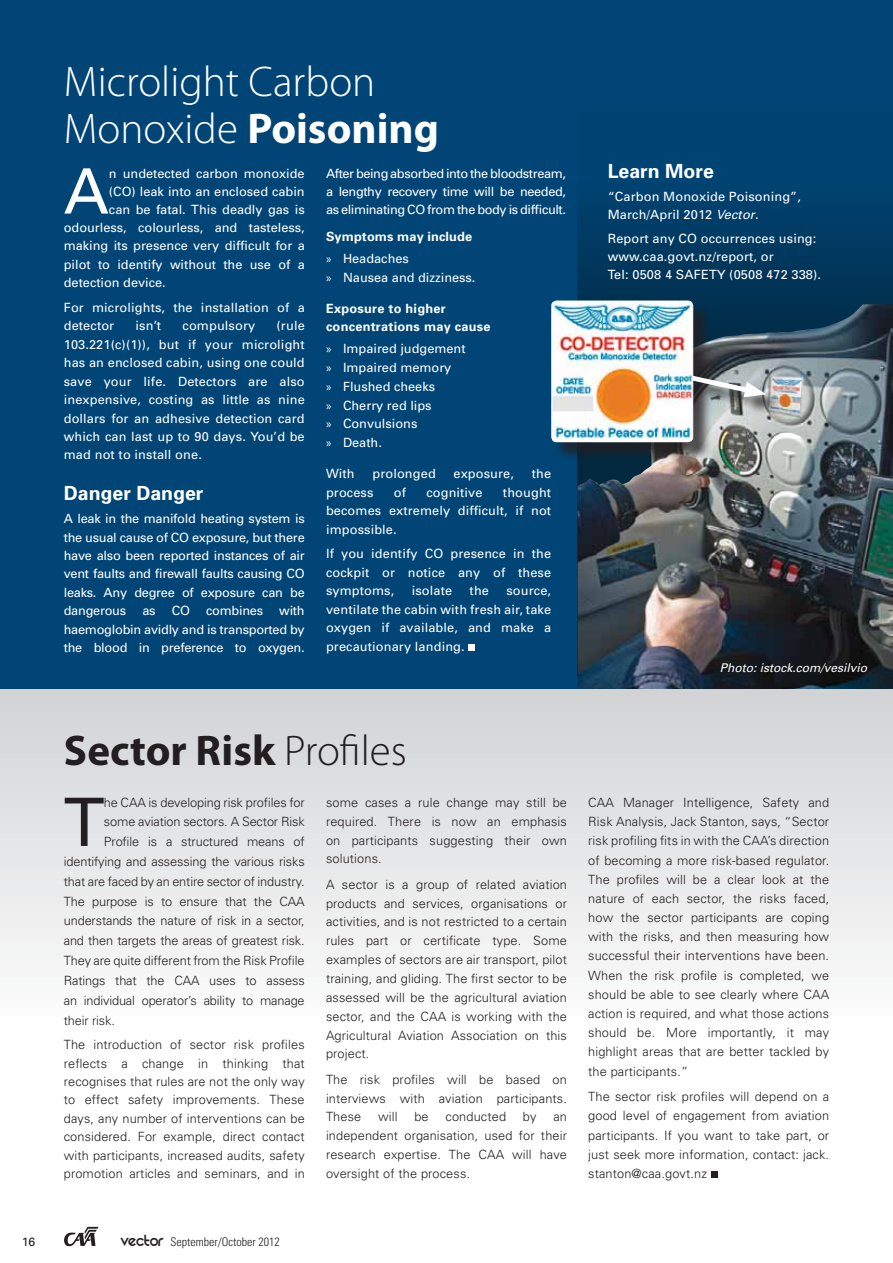
<style>
.page{position:relative;width:893px;height:1263px;background:#fff}
.page>*{position:absolute;margin:0;border:0;box-sizing:border-box;transform-origin:0 0}
.t1{font:66.75px "Univers";color:#231f20}
.t2{font:62.55px "Univers";color:#fff}
.t3{font:300 43.05px/46.5px "Myriad Pro";color:#fff}
.t4{font:700 43.05px "Myriad Pro";color:#231f20}
.t5{font:700 19.5px "Univers";color:#fff}
.t6{font:300 12.75px/19.2px "Univers";color:#231f20;text-align:justify}
.t7{font:12.75px/18.5px "Univers";color:#fff;text-align:justify}
.t8{font:700 12.75px/21.8px "Univers";letter-spacing:.02em;color:#fff}
.t9{font:12.75px "Univers";letter-spacing:-.02em;color:#fff}
.t10{font:300 condensed 12px "Univers";color:#231f20}
.t11{font:italic 12px "Univers";color:#fff}
.t12{font:12px "Univers";color:#231f20}
.s1{font-weight:700}
.s2{font-family:"Myriad Pro";font-weight:400}
.s3{font-weight:400}
.s4{font-family:"Myriad Pro"}
.s5{font-style:italic}
.s6{font-weight:300}
.s7{font-family:"REZ";font-weight:400;font-stretch:normal;font-size:18px}
</style>
<div class="page">
<div style="left:0;top:0;width:893px;height:699px;background:#004575"></div>
<svg style="left:578px;top:210px;width:315px;height:94px;fill:#00385d"></svg>
<div style="left:468px;top:644px;width:7px;height:7px;background:#fff"></div>
<img style="left:578px;top:304px;width:315px;height:385px">
<div style="left:553px;top:303px;width:159px;height:158px;background:#231f20;opacity:.75"></div>
<img style="left:551px;top:300px;width:142px;height:142px">
<div style="left:695px;top:379px;width:88px;height:36px;background:#231f20;opacity:.75"></div>
<svg style="left:687px;top:372px;width:79px;height:25px;background:#9ea3a5"></svg>
<div style="left:0;top:689px;width:893px;height:333px;background:linear-gradient(to bottom,#d1d3d4,#fcfcfd)"></div>
<div style="left:711px;top:1171px;width:7px;height:7px;background:#231f20"></div>
<svg style="left:64px;top:1227px;width:34px;height:19px"></svg>
<h3 class="t3" style="left:64px;top:58px;width:377px">Microlight Carbon<br>Monoxide <span class="s1">Poisoning</span></h3>
<h2 class="t2" style="left:64px;top:152px;width:47px">A</h2>
<p class="t7" style="left:109px;top:164px;width:197px">n undetected carbon monoxide</p>
<p class="t7" style="left:326px;top:164px;width:241px">After being absorbed into the bloodstream, a lengthy recovery time will be needed, as eliminating CO from the body is difficult.</p>
<p class="t8" style="left:326px;top:225px;width:148px">Symptoms may include <span class="s2">»</span> <span class="s3">Headaches</span></p>
<p class="t7" style="left:326px;top:268px;width:151px"><span class="s4">»</span> Nausea and dizziness.</p>
<p class="t8" style="left:326px;top:299px;width:166px;line-height:18.5px">Exposure to higher concentrations may cause</p>
<p class="t7" style="left:326px;top:339px;width:141px;line-height:18.9px;text-align:left"><span class="s4">»</span> Impaired judgement <span class="s4">»</span> Impaired memory<br><span class="s4">»</span> Flushed cheeks<br><span class="s4">»</span> Cherry red lips<br><span class="s4">»</span> Convulsions<br><span class="s4">»</span> Death.</p>
<p class="t7" style="left:326px;top:464px;width:30px">With</p>
<p class="t7" style="left:372px;top:464px;width:65px">prolonged</p>
<p class="t7" style="left:453px;top:464px;width:62px">exposure,</p>
<p class="t7" style="left:532px;top:464px;width:21px">the</p>
<p class="t7" style="left:326px;top:483px;width:49px">process</p>
<p class="t7" style="left:394px;top:483px;width:14px">of</p>
<p class="t7" style="left:426px;top:483px;width:58px">cognitive</p>
<p class="t7" style="left:109px;top:182px;width:197px">(CO) leak into an enclosed cabin</p>
<p class="t7" style="left:109px;top:200px;width:197px">can be fatal. This deadly gas is</p>
<p class="t7" style="left:64px;top:218px;width:242px">odourless, colourless, and tasteless,</p>
<p class="t7" style="left:64px;top:236px;width:242px">making its presence very difficult for a</p>
<p class="t7" style="left:64px;top:255px;width:242px">pilot to identify without the use of a</p>
<p class="t7" style="left:64px;top:273px;width:104px">detection device.</p>
<p class="t7" style="left:64px;top:298px;width:242px">For microlights, the installation of a detector</p>
<p class="t7" style="left:64px;top:316px;width:242px;text-indent:213px">(rule 103.221(c)(1)), but if your microlight has an enclosed cabin, using one could save your life. Detectors are also inexpensive, costing as little as nine dollars for an adhesive detection card which can last up to 90 days. You’d be mad not to install one.</p>
<h3 class="t5" style="left:64px;top:481px;width:141px">Danger Danger</h3>
<p class="t7" style="left:64px;top:509px;width:242px">A leak in the manifold heating system is the usual cause of CO exposure, but there have also been reported instances of air vent faults and firewall faults causing CO leaks. Any degree of exposure can be dangerous</p>
<p class="t7" style="left:136px;top:316px;width:27px">isn’t</p>
<p class="t7" style="left:183px;top:316px;width:74px">compulsory</p>
<p class="t7" style="left:326px;top:483px;width:227px;text-indent:177px">thought becomes extremely difficult, if not impossible.</p>
<p class="t7" style="left:326px;top:544px;width:227px">If you identify CO presence in the cockpit or notice any of these symptoms,</p>
<p class="t7" style="left:412px;top:581px;width:42px">isolate</p>
<p class="t7" style="left:470px;top:581px;width:21px">the</p>
<p class="t7" style="left:326px;top:581px;width:227px;text-indent:180px">source, ventilate the cabin with fresh air, take oxygen if available, and make a precautionary landing.</p>
<p class="t7" style="left:142px;top:601px;width:15px">as</p>
<p class="t7" style="left:172px;top:601px;width:20px">CO</p>
<p class="t9" style="left:206px;top:603px;width:59px">combines</p>
<p class="t7" style="left:64px;top:601px;width:242px;text-indent:216px">with haemoglobin avidly and is transported by the blood in preference to oxygen.</p>
<h3 class="t5" style="left:608px;top:159px;width:108px">Learn More</h3>
<p class="t7" style="left:608px;top:187px;width:195px;line-height:18px">“Carbon Monoxide Poisoning”,<br>March/April 2012 <span class="s5">Vector</span>.</p>
<p class="t7" style="left:608px;top:229px;width:215px;line-height:18px;text-align:left">Report any CO occurrences using: www.caa.govt.nz/report, or<br>Tel: 0508 4 SAFETY (0508 472 338).</p>
<p class="t11" style="left:720px;top:660px;width:149px">Photo: istock.com/vesilvio</p>
<h3 class="t4" style="left:64px;top:726px;width:345px">Sector Risk <span class="s6">Profiles</span></h3>
<h1 class="t1" style="left:64px;top:781px;width:42px">T</h1>
<p class="t6" style="left:104px;top:792px;width:202px">he CAA is developing risk profiles for</p>
<p class="t6" style="left:326px;top:792px;width:242px">some cases a rule change may still be required. There is now an emphasis on participants suggesting their own solutions.</p>
<p class="t6" style="left:326px;top:874px;width:242px">A sector is a group of related aviation products and services, organisations or activities, and is not restricted to a certain rules part or certificate type. Some examples of sectors are air transport, pilot training, and gliding. The first sector to be assessed will be the agricultural aviation sector, and the CAA is working with the Agricultural Aviation Association on this project.</p>
<p class="t6" style="left:326px;top:1069px;width:242px">The risk profiles will be based on interviews with aviation participants.<br>These</p>
<p class="t6" style="left:104px;top:812px;width:202px">some aviation sectors. A Sector Risk</p>
<p class="t6" style="left:104px;top:831px;width:202px">Profile is a structured means of</p>
<p class="t6" style="left:64px;top:851px;width:242px">identifying and assessing the various risks</p>
<p class="t6" style="left:64px;top:871px;width:242px">that are faced by an entire sector of industry.</p>
<p class="t6" style="left:64px;top:891px;width:242px">The purpose is to ensure that the CAA</p>
<p class="t6" style="left:64px;top:911px;width:242px">understands the nature of risk in a sector,</p>
<p class="t6" style="left:64px;top:931px;width:242px">and then targets the areas of greatest risk.</p>
<p class="t6" style="left:64px;top:950px;width:242px">They are quite different from the Risk Profile</p>
<p class="t6" style="left:64px;top:970px;width:242px">Ratings that the CAA uses to assess</p>
<p class="t6" style="left:64px;top:990px;width:242px">an individual operator’s ability to manage</p>
<p class="t6" style="left:64px;top:1010px;width:53px">their risk.</p>
<p class="t6" style="left:64px;top:1035px;width:242px;line-height:18.3px">The introduction of sector risk profiles reflects a change in thinking that recognises that rules are not the only way to effect safety improvements. These days, any number of interventions can be considered. For example, direct contact with participants, increased audits, safety promotion articles and seminars, and in</p>
<p class="t6" style="left:378px;top:1107px;width:21px">will</p>
<p class="t6" style="left:414px;top:1107px;width:16px">be</p>
<p class="t6" style="left:446px;top:1107px;width:62px">conducted</p>
<p class="t6" style="left:523px;top:1107px;width:15px">by</p>
<p class="t6" style="left:326px;top:1107px;width:242px;text-indent:227px">an independent organisation, used for their research expertise. The CAA will have oversight of the process.</p>
<p class="t6" style="left:588px;top:792px;width:242px">CAA Manager Intelligence, Safety and Risk Analysis, Jack Stanton, says, “Sector risk profiling fits in with the CAA’s direction of becoming a more risk-based regulator.<br>The profiles will be a clear look at the nature of each sector, the risks faced, how the sector participants are coping with the risks, and then measuring how successful their interventions have been.<br>When the risk profile is completed, we should be able to see clearly where CAA action is required, and what those actions should be. More importantly, it may highlight areas that are better tackled by the participants.”</p>
<p class="t6" style="left:588px;top:1087px;width:242px">The sector risk profiles will depend on a good level of engagement from aviation participants. If you want to take part, or just seek more information, contact: jack. stanton@caa.govt.nz</p>
<p class="t12" style="left:22px;top:1234px;width:15px">16</p>
<p class="t10" style="left:121px;top:1234px;width:161px"><span class="s7">vector</span> September/October 2012</p>
</div>
